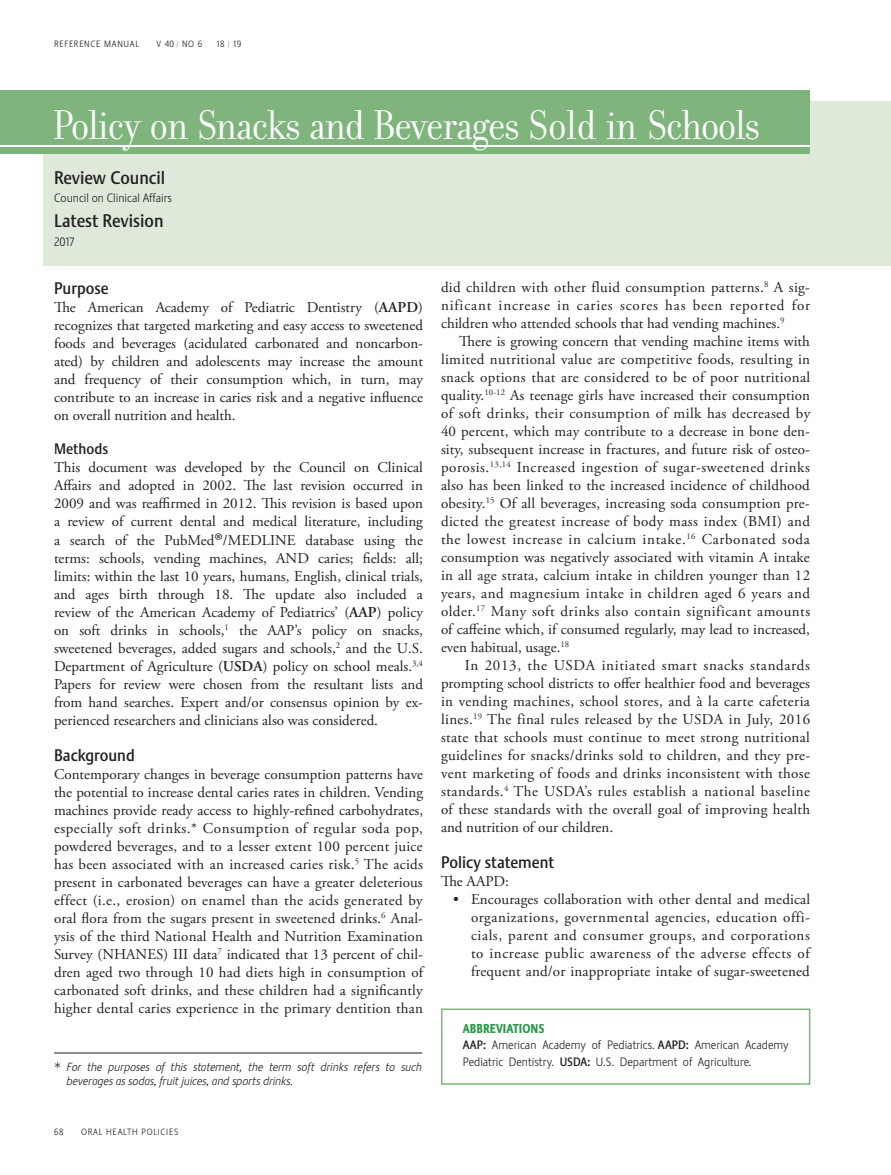
<style>
.page{position:relative;width:891px;height:1175px;background:#fff}
.page>*{position:absolute;margin:0;border:0;box-sizing:border-box;transform-origin:0 0}
.section_title{font:45px "Filosofia Grand";letter-spacing:-.02em;color:#fff}
.headline{font:500 18px "Stalemate LF";color:#231f20}
.sub_head{font:500 16.5px "Stalemate LF";color:#231f20}
.Body_Text_Indented{font:15px/18px "Adobe Garamond Pro";color:#231f20;text-align:justify}
.body_copy{font:15px/18px "Adobe Garamond Pro";color:#231f20;text-align:justify}
.Reference_Lists{font:15px/18px "Adobe Garamond Pro";letter-spacing:.01em;color:#231f20;text-align:justify}
.sub_head-2{font:500 15px "Stalemate LF";color:#231f20}
.foot_notes{font:800 12.75px "Stalemate LF";color:#289a47;scale:.94 1}
.foot_notes-2{font:300 12px/16.5px "Stalemate LF";color:#231f20}
.author{font:300 12px "Stalemate LF";color:#231f20}
.sub_head-3{font:300 12px "Stalemate LF";color:#231f20}
.quote{font:italic 300 11.7px/14.7px "Stalemate LF";color:#231f20}
.t1{font:300 9px "Stalemate LF";letter-spacing:.08em;color:#231f20}
.s1{font-weight:600}
.s2{font-size:26.25px}
.s3{font-style:normal;font-size:16.5px}
.s4{font-weight:500}
</style>
<div class="page">
<div style="left:43px;top:101px;width:848px;height:164px;background:#dee9da"></div>
<div style="left:0;top:90px;width:810px;height:63px;background:#7fb57c"></div>
<hr style="left:0;top:145px;width:810px;height:2px;background:#fff">
<hr style="left:54px;top:1052px;width:368px;height:1px;background:#231f20">
<div style="left:441px;top:1008px;width:369px;height:76px;border:2px solid #7fb57c"></div>
<p class="t1" style="left:54px;top:39px;width:87px">REFERENCE MANUAL</p>
<p class="t1" style="left:157px;top:39px;width:47px">V 40 <sup>/</sup> NO 6</p>
<p class="t1" style="left:217px;top:39px;width:26px">18 <sup>/</sup> 19</p>
<p class="section_title" style="left:53px;top:101px;width:708px">Policy on Snacks and Beverages Sold in Schools</p>
<p class="headline" style="left:54px;top:167px;width:113px">Review Council</p>
<p class="author" style="left:54px;top:191px;width:120px">Council on Clinical Affairs</p>
<p class="headline" style="left:54px;top:210px;width:111px">Latest Revision</p>
<p class="sub_head-3" style="left:54px;top:235px;width:22px">2017</p>
<p class="sub_head" style="left:54px;top:278px;width:56px">Purpose</p>
<p class="body_copy" style="left:54px;top:299px;width:371px">The American Academy of Pediatric Dentistry (<span class="s1">AAPD</span>) recognizes that targeted marketing and easy access to sweetened foods and beverages (acidulated carbonated and noncarbon&shy;ated) by children and adolescents may increase the amount and frequency of their consumption which, in turn, may contribute to an increase in caries risk and a negative influence on overall nutrition and health.</p>
<p class="sub_head-2" style="left:54px;top:439px;width:56px">Methods</p>
<p class="body_copy" style="left:54px;top:458px;width:371px">This document was developed by the Council on Clinical Affairs and adopted in 2002. The last revision occurred in 2009 and was reaffirmed in 2012. This revision is based upon a review of current dental and medical literature, including a search of the PubMed<span class="s2">®</span>/MEDLINE database using the terms: schools, vending machines, AND caries; fields: all; limits: within the last 10 years, humans, English, clinical trials, and ages birth through 18. The update also included a review of the American Academy of Pediatrics’ (<span class="s1">AAP</span>) policy on soft drinks in schools,<sup>1</sup> the AAP’s policy on snacks, sweetened beverages, added sugars and schools,<sup>2</sup> and the U.S.<br>Department of Agriculture (<span class="s1">USDA</span>) policy on school meals.<sup>3,4<br></sup>Papers for review were chosen from the resultant lists and from hand searches. Expert and/or consensus opinion by ex&shy;perienced researchers and clinicians also was considered.</p>
<p class="sub_head" style="left:54px;top:745px;width:82px">Background</p>
<p class="Body_Text_Indented" style="left:54px;top:765px;width:371px">Contemporary changes in beverage consumption patterns have the potential to increase dental caries rates in children. Vending machines provide ready access to highly-refined carbohydrates, especially soft drinks.* Consumption of regular soda pop, powdered beverages, and to a lesser extent 100 percent juice has been associated with an increased caries risk.<sup>5</sup> The acids present in carbonated beverages can have a greater deleterious effect (i.e., erosion) on enamel than the acids generated by oral flora from the sugars present in sweetened drinks.<sup>6</sup> Anal&shy;ysis of the third National Health and Nutrition Examination Survey (NHANES) III data<sup>7</sup> indicated that 13 percent of chil&shy;dren aged two through 10 had diets high in consumption of carbonated soft drinks, and these children had a significantly higher dental caries experience in the primary dentition than</p>
<p class="quote" style="left:67px;top:1059px;width:357px;text-indent:-13px"><span class="s3">*</span> For the purposes of this statement, the term soft drinks refers to such beverages as sodas, fruit juices, and sports drinks.</p>
<p class="Body_Text_Indented" style="left:441px;top:279px;width:371px">did children with other fluid consumption patterns.<sup>8</sup> A sig&shy;nificant increase in caries scores has been reported for children who attended schools that had vending machines.<sup>9</sup></p>
<p class="Body_Text_Indented" style="left:441px;top:333px;width:371px;text-indent:18px">There is growing concern that vending machine items with limited nutritional value are competitive foods, resulting in snack options that are considered to be of poor nutritional quality.<sup>10-12</sup> As teenage girls have increased their consumption of soft drinks, their consumption of milk has decreased by 40 percent, which may contribute to a decrease in bone den&shy;sity, subsequent increase in fractures, and future risk of osteo&shy;porosis.<sup>13,14</sup> Increased ingestion of sugar-sweetened drinks also has been linked to the increased incidence of childhood obesity.<sup>15</sup> Of all beverages, increasing soda consumption pre&shy;dicted the greatest increase of body mass index (BMI) and the lowest increase in calcium intake.<sup>16</sup> Carbonated soda consumption was negatively associated with vitamin A intake in all age strata, calcium intake in children younger than 12 years, and magnesium intake in children aged 6 years and older.<sup>17</sup> Many soft drinks also contain significant amounts of caffeine which, if consumed regularly, may lead to increased, even habitual, usage.<sup>18</sup></p>
<p class="Body_Text_Indented" style="left:441px;top:657px;width:371px;text-indent:24px">In 2013, the USDA initiated smart snacks standards prompting school districts to offer healthier food and beverages in vending machines, school stores, and à la carte cafeteria lines.<sup>19</sup> The final rules released by the USDA in July, 2016 state that schools must continue to meet strong nutritional guidelines for snacks/drinks sold to children, and they pre&shy;vent marketing of foods and drinks inconsistent with those standards.<sup>4</sup> The USDA’s rules establish a national baseline of these standards with the overall goal of improving health and nutrition of our children.</p>
<p class="sub_head" style="left:441px;top:852px;width:115px">Policy statement</p>
<p class="body_copy" style="left:441px;top:872px;width:70px">The AAPD:</p>
<p class="Reference_Lists" style="left:471px;top:890px;width:341px;text-indent:-18px">• Encourages collaboration with other dental and medical organizations, governmental agencies, education offi&shy;cials, parent and consumer groups, and corporations to increase public awareness of the adverse effects of frequent and/or inappropriate intake of sugar-sweetened</p>
<p class="foot_notes" style="left:463px;top:1021px;width:88px">ABBREVIATIONS</p>
<p class="foot_notes-2" style="left:463px;top:1036px;width:327px"><span class="s4">AAP:</span> American Academy of Pediatrics. <span class="s4">AAPD:</span> American Academy<br>Pediatric Dentistry. <span class="s4">USDA:</span> U.S. Department of Agriculture.</p>
<p class="t1" style="left:54px;top:1126px;width:11px">68</p>
<p class="t1" style="left:81px;top:1126px;width:99px">ORAL HEALTH POLICIES</p>
</div>
